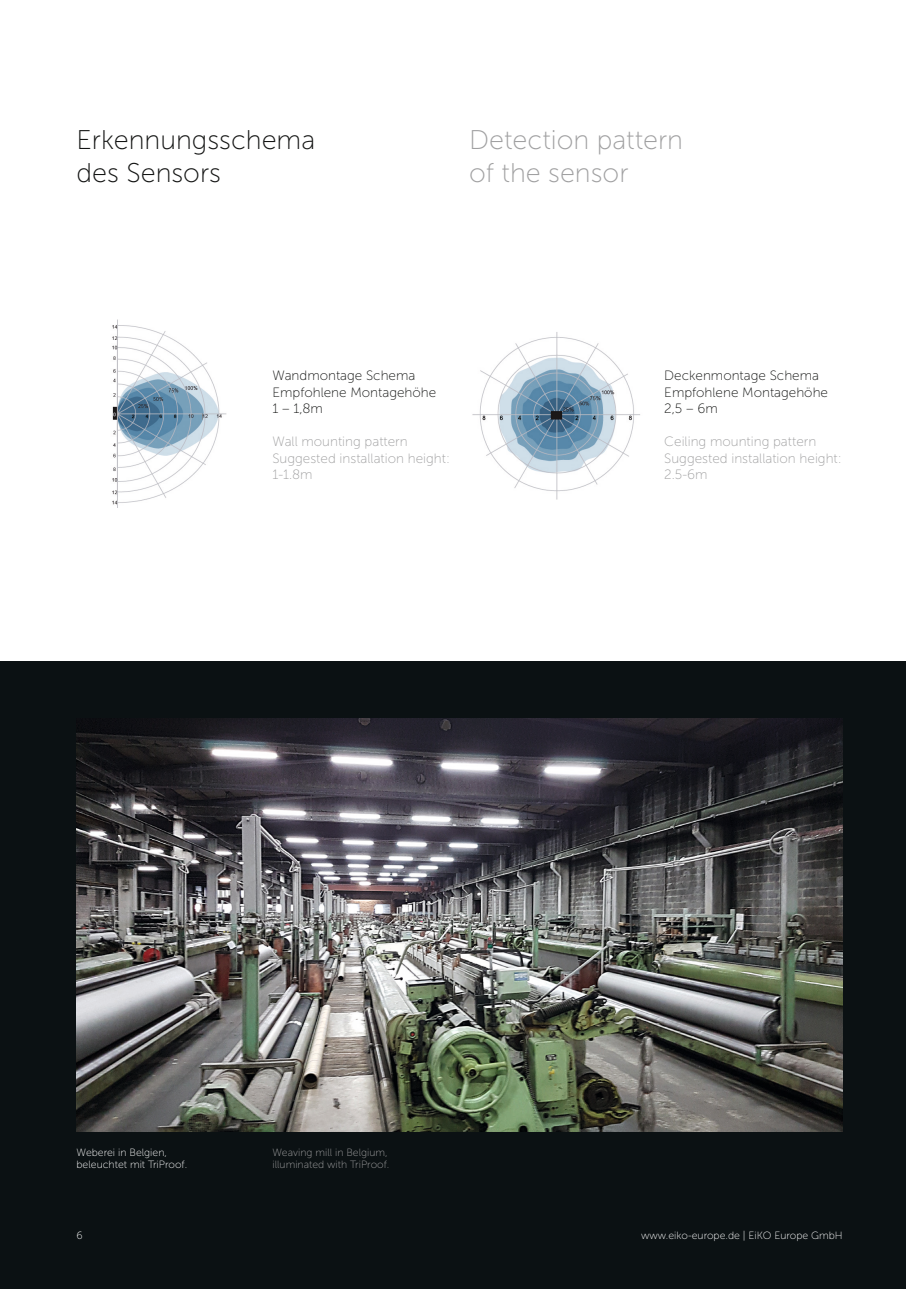
<style>
.page{position:relative;width:906px;height:1289px;background:#fff}
.page>*{position:absolute;margin:0;border:0;box-sizing:border-box;transform-origin:0 0}
.t1{font:27px/33px "Museo Sans 100";color:#a0a0a1}
.t2{font:27px/33px "Museo Sans 100";color:#131413}
.t3{font:13.5px/16.5px "Museo Sans 100";color:#a0a0a1}
.t4{font:13.5px/16.5px "Museo Sans 100";color:#131413}
.t5{font:10.5px/12.6px "Museo Sans 100";color:#fff}
.t6{font:10.5px/12.6px "Museo Sans 100";color:#a0a0a1}
</style>
<div class="page">
<div style="left:0;top:661px;width:906px;height:627px;background:#0b1113"></div>
<img style="left:76px;top:719px;width:766px;height:412px">
<img style="left:112px;top:319px;width:115px;height:189px">
<img style="left:472px;top:332px;width:168px;height:168px">
<h1 class="t2" style="left:77px;top:124px;width:240px">Erkennungsschema des Sensors</h1>
<h1 class="t1" style="left:469px;top:124px;width:215px">Detection pattern of the sensor</h1>
<p class="t4" style="left:272px;top:368px;width:165px">Wandmontage Schema<br>Empfohlene Montagehöhe<br>1 – 1,8m</p>
<p class="t3" style="left:272px;top:434px;width:179px">Wall mounting pattern<br>Suggested installation height:<br>1-1.8m</p>
<p class="t4" style="left:664px;top:368px;width:165px">Deckenmontage Schema<br>Empfohlene Montagehöhe<br>2,5 – 6m</p>
<p class="t3" style="left:664px;top:433px;width:179px">Ceiling mounting pattern<br>Suggested installation height:<br>2.5-6m</p>
<p class="t5" style="left:77px;top:1145px;width:112px">Weberei in Belgien, beleuchtet mit TriProof.</p>
<p class="t6" style="left:272px;top:1145px;width:118px">Weaving mill in Belgium, illuminated with TriProof.</p>
<p class="t5" style="left:77px;top:1228px;width:8px">6</p>
<p class="t5" style="left:641px;top:1228px;width:203px">www.eiko-europe.de | EiKO Europe GmbH</p>
</div>
